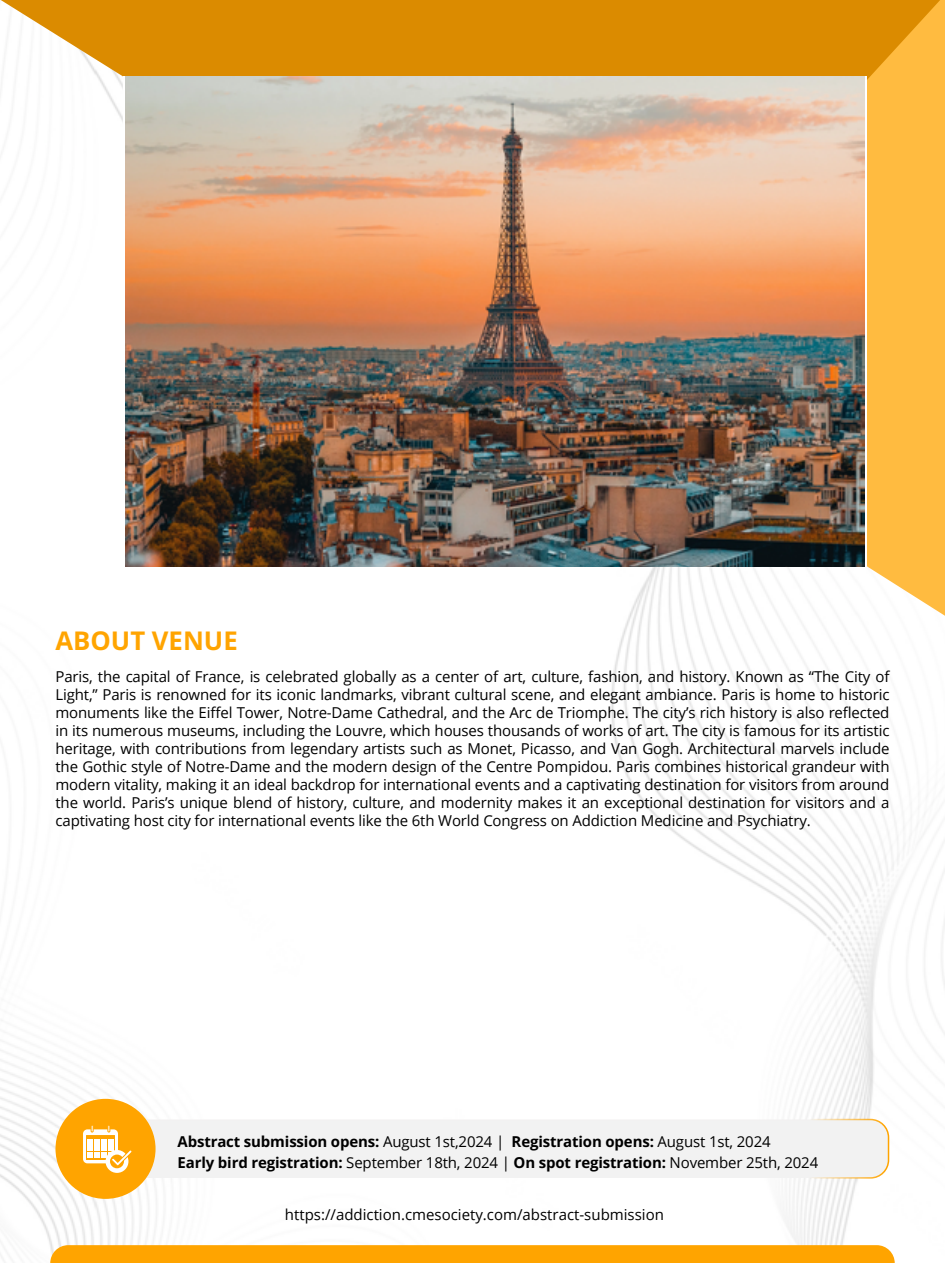
<style>
.page{position:relative;width:945px;height:1263px;background:#fff}
.page>*{position:absolute;margin:0;border:0;box-sizing:border-box;transform-origin:0 0}
.t1{font:700 25.65px "Open Sans";color:#ffa400}
.t2{font:15px/18px "Open Sans";letter-spacing:-.01em;color:#000;text-align:justify}
.t3{font:700 15px/21px "Open Sans";letter-spacing:-.01em;color:#000}
.s1{font-weight:400}
</style>
<div class="page">
<img style="left:0;top:0;width:945px;height:1263px">
<div style="left:106px;top:1119px;width:783px;height:59px;background:#f2f2f2;border-radius:18px"></div>
<div style="left:105px;top:1119px;width:784px;height:60px;border:2px solid #ffa400;border-radius:18px"></div>
<div style="left:56px;top:1099px;width:100px;height:100px;background:#ffa400;border-radius:50%"></div>
<svg style="left:836px;top:0;width:109px;height:616px;background:#fdc153"></svg>
<svg style="left:1px;top:0;width:939px;height:91px;background:#df9719"></svg>
<img style="left:126px;top:76px;width:738px;height:490px">
<div style="left:83px;top:1129px;width:35px;height:34px;background:#fff;border-radius:4px"></div>
<svg style="left:106px;top:1150px;width:22px;height:23px"></svg>
<div style="left:110px;top:1154px;width:14px;height:14px;background:#ffa400;border-radius:50%"></div>
<svg style="left:86px;top:1125px;width:46px;height:41px"></svg>
<div style="left:50px;top:1245px;width:845px;height:18px;background:#ffa400"></div>
<h1 class="t1" style="left:56px;top:622px;width:184px">ABOUT VENUE</h1>
<p class="t2" style="left:56px;top:667px;width:836px">Paris, the capital of France, is celebrated globally as a center of art, culture, fashion, and history. Known as “The City of Light,” Paris is renowned for its iconic landmarks, vibrant cultural scene, and elegant ambiance. Paris is home to historic monuments like the Eiffel Tower, Notre-Dame Cathedral, and the Arc de Triomphe. The city’s rich history is also reflected in its numerous museums, including the Louvre, which houses thousands of works of art. The city is famous for its artistic heritage, with contributions from legendary artists such as Monet, Picasso, and Van Gogh. Architectural marvels include the Gothic style of Notre-Dame and the modern design of the Centre Pompidou. Paris combines historical grandeur with modern vitality, making it an ideal backdrop for international events and a captivating destination for visitors from around the world. Paris’s unique blend of history, culture, and modernity makes it an exceptional destination for visitors and a captivating host city for international events like the 6th World Congress on Addiction Medicine and Psychiatry.</p>
<p class="t3" style="left:178px;top:1130px;width:642px">Abstract submission opens: <span class="s1">August 1st,2024 |</span> Registration opens: <span class="s1">August 1st, 2024<br></span>Early bird registration: <span class="s1">September 18th, 2024 |</span> On spot registration: <span class="s1">November 25th, 2024</span></p>
<p class="t2" style="left:285px;top:1205px;width:381px">https://addiction.cmesociety.com/abstract-submission</p>
</div>
